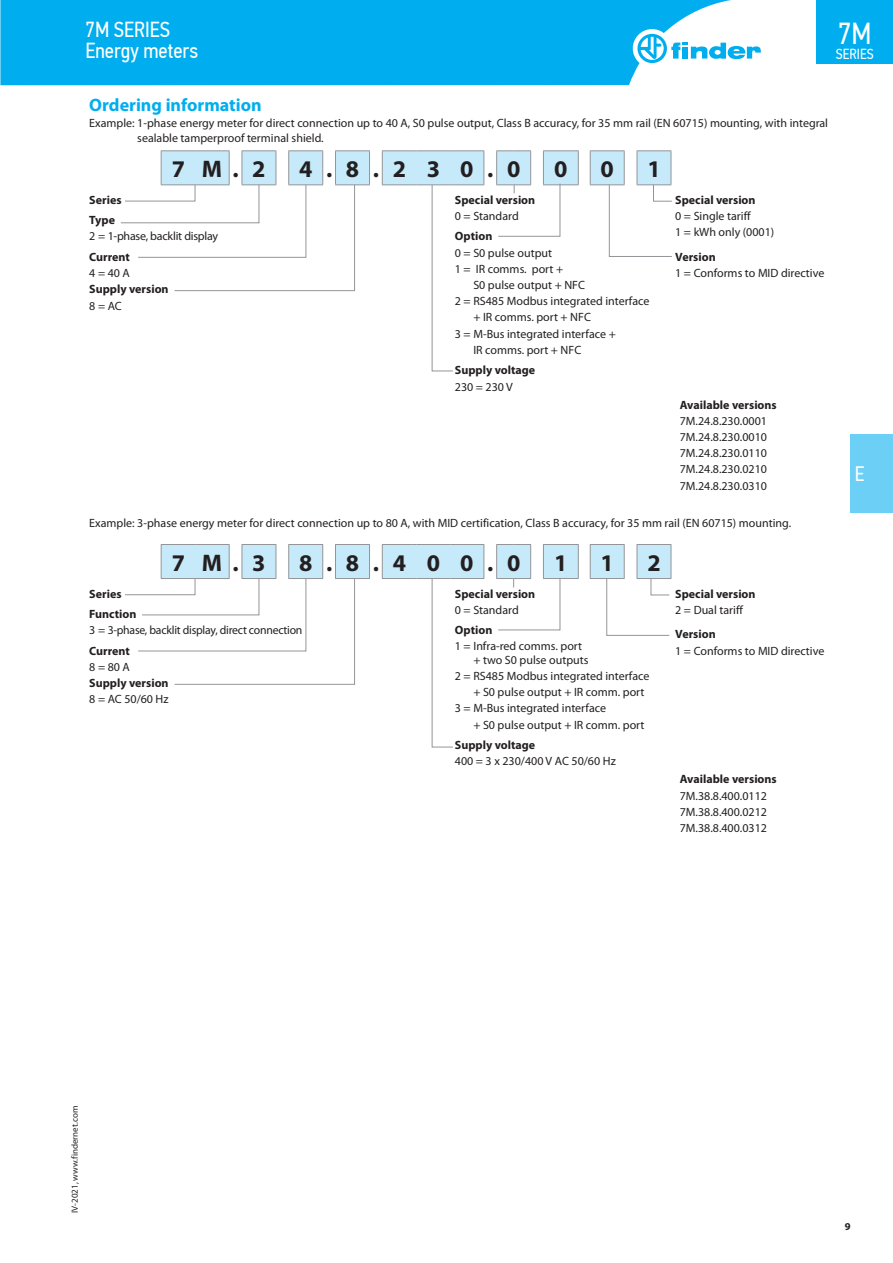
<style>
.page{position:relative;width:893px;height:1263px;background:#fff}
.page>*{position:absolute;margin:0;border:0;box-sizing:border-box;transform-origin:0 0}
.t1{font:30.3px "PF Din Text Cond Pro";color:#fff}
.t2{font:700 24px "Myriad Pro";color:#231f20}
.t3{font:21.75px/21px "PF Din Text Cond Pro";color:#fff}
.t4{font:21px "PF Din Text Cond Pro";color:#fff}
.t5{font:700 18px "Myriad Pro";color:#00aeef}
.t6{font:14.55px "PF Din Text Cond Pro";color:#fff}
.t7{font:12px/16.2px "Myriad Pro";color:#231f20}
.t8{font:700 12px/20.4px "Myriad Pro";color:#231f20}
.t9{font:12px "Myriad Pro";letter-spacing:-.02em;color:#231f20}
.t10{font:700 10.5px "Myriad Pro";color:#231f20}
.t11{font:9px "Myriad Pro";color:#231f20}
</style>
<div class="page">
<hr style="left:671px;top:545px;width:1px;height:33px;background:#939598">
<svg style="left:120px;top:150px;width:552px;height:222px"></svg>
<svg style="left:125px;top:544px;width:546px;height:204px"></svg>
<div style="left:850px;top:434px;width:43px;height:78px;background:#6bcff6"></div>
<div style="left:0;top:0;width:731px;height:85px;background:#00aeef"></div>
<div style="left:633px;top:29px;width:38px;height:39px;background:#fff;border-radius:50%"></div>
<svg style="left:637px;top:34px;width:124px;height:29px"></svg>
<div style="left:816px;top:0;width:77px;height:64px;background:#00aeef"></div>
<h3 class="t3" style="left:85px;top:19px;width:114px">7M SERIES<br>Energy meters</h3>
<h1 class="t1" style="left:838px;top:16px;width:35px">7M</h1>
<p class="t6" style="left:836px;top:45px;width:39px">SERIES</p>
<h3 class="t5" style="left:89px;top:93px;width:174px">Ordering information</h3>
<p class="t7" style="left:137px;top:115px;width:692px;line-height:15px;text-indent:-48px">Example: 1-phase energy meter for direct connection up to 40 A, S0 pulse output, Class B accuracy, for 35 mm rail (EN 60715) mounting, with integral sealable tamperproof terminal shield.</p>
<h2 class="t2" style="left:172px;top:153px;width:95px">7 M.2</h2>
<h2 class="t2" style="left:299px;top:153px;width:223px">4.8.2 3 0.0</h2>
<h2 class="t2" style="left:554px;top:153px;width:15px">0</h2>
<h2 class="t2" style="left:601px;top:153px;width:15px">0</h2>
<h2 class="t2" style="left:647px;top:153px;width:15px">1</h2>
<p class="t8" style="left:89px;top:189px;width:34px">Series<br>Type</p>
<p class="t9" style="left:89px;top:229px;width:130px">2 = 1-phase, backlit display</p>
<p class="t8" style="left:89px;top:246px;width:42px">Current</p>
<p class="t7" style="left:89px;top:265px;width:42px">4 = 40 A</p>
<p class="t8" style="left:89px;top:279px;width:81px">Supply version</p>
<p class="t7" style="left:89px;top:297px;width:34px">8 = AC</p>
<p class="t8" style="left:675px;top:189px;width:82px">Special version</p>
<p class="t7" style="left:675px;top:208px;width:101px">0 = Single tariff<br>1 = kWh only (0001)</p>
<p class="t8" style="left:675px;top:246px;width:42px">Version</p>
<p class="t7" style="left:675px;top:265px;width:151px">1 = Conforms to MID directive</p>
<p class="t8" style="left:455px;top:189px;width:82px">Special version</p>
<p class="t7" style="left:455px;top:208px;width:65px">0 = Standard</p>
<p class="t8" style="left:455px;top:226px;width:39px">Option</p>
<p class="t7" style="left:455px;top:244px;width:99px">0 = S0 pulse output</p>
<p class="t7" style="left:455px;top:261px;width:110px">1 = IR comms. port +</p>
<p class="t7" style="left:473px;top:277px;width:113px">S0 pulse output + NFC</p>
<p class="t7" style="left:455px;top:293px;width:196px">2 = RS485 Modbus integrated interface</p>
<p class="t7" style="left:473px;top:309px;width:119px">+ IR comms. port + NFC</p>
<p class="t7" style="left:455px;top:325px;width:162px">3 = M-Bus integrated interface +</p>
<p class="t7" style="left:473px;top:342px;width:109px">IR comms. port + NFC</p>
<p class="t8" style="left:455px;top:360px;width:82px">Supply voltage</p>
<p class="t7" style="left:455px;top:378px;width:59px">230 = 230 V</p>
<p class="t8" style="left:680px;top:394px;width:99px">Available versions</p>
<p class="t7" style="left:680px;top:412px;width:89px;text-align:justify">7M.24.8.230.0001<br>7M.24.8.230.0010<br>7M.24.8.230.0110<br>7M.24.8.230.0210<br>7M.24.8.230.0310</p>
<p class="t7" style="left:89px;top:515px;width:703px">Example: 3-phase energy meter for direct connection up to 80 A, with MID certification, Class B accuracy, for 35 mm rail (EN 60715) mounting.</p>
<h2 class="t2" style="left:172px;top:547px;width:95px">7 M.3</h2>
<h2 class="t2" style="left:299px;top:547px;width:223px">8.8.4 0 0.0</h2>
<h2 class="t2" style="left:554px;top:547px;width:15px">1</h2>
<h2 class="t2" style="left:601px;top:547px;width:15px">1</h2>
<h2 class="t2" style="left:647px;top:547px;width:15px">2</h2>
<p class="t8" style="left:89px;top:583px;width:49px">Series<br>Function</p>
<p class="t9" style="left:89px;top:623px;width:215px">3 = 3-phase, backlit display, direct connection</p>
<p class="t8" style="left:89px;top:640px;width:42px">Current</p>
<p class="t7" style="left:89px;top:658px;width:42px">8 = 80 A</p>
<p class="t8" style="left:89px;top:672px;width:81px">Supply version</p>
<p class="t7" style="left:89px;top:691px;width:81px">8 = AC 50/60 Hz</p>
<p class="t8" style="left:675px;top:583px;width:82px">Special version</p>
<p class="t7" style="left:675px;top:601px;width:69px">2 = Dual tariff</p>
<p class="t8" style="left:675px;top:624px;width:42px">Version</p>
<p class="t7" style="left:675px;top:642px;width:151px">1 = Conforms to MID directive</p>
<p class="t8" style="left:455px;top:583px;width:82px">Special version</p>
<p class="t7" style="left:455px;top:601px;width:65px">0 = Standard</p>
<p class="t8" style="left:455px;top:619px;width:39px">Option</p>
<p class="t7" style="left:473px;top:639px;width:117px;line-height:13.5px;text-indent:-18px">1 = Infra-red comms. port + two S0 pulse outputs</p>
<p class="t7" style="left:455px;top:668px;width:196px">2 = RS485 Modbus integrated interface</p>
<p class="t7" style="left:473px;top:684px;width:173px">+ S0 pulse output + IR comm. port</p>
<p class="t7" style="left:455px;top:700px;width:153px">3 = M-Bus integrated interface</p>
<p class="t7" style="left:473px;top:716px;width:173px">+ S0 pulse output + IR comm. port</p>
<p class="t8" style="left:455px;top:734px;width:82px">Supply voltage</p>
<p class="t7" style="left:455px;top:753px;width:162px">400 = 3 x 230/400 V AC 50/60 Hz</p>
<p class="t8" style="left:680px;top:769px;width:99px">Available versions</p>
<p class="t7" style="left:680px;top:787px;width:89px;text-align:justify">7M.38.8.400.0112<br>7M.38.8.400.0212<br>7M.38.8.400.0312</p>
<h3 class="t4" style="left:855px;top:461px;width:11px">E</h3>
<p class="t11" style="left:69px;top:1213px;width:108px;rotate:-90deg">IV-2021, www.findernet.com</p>
<p class="t10" style="left:845px;top:1219px;width:7px">9</p>
</div>
